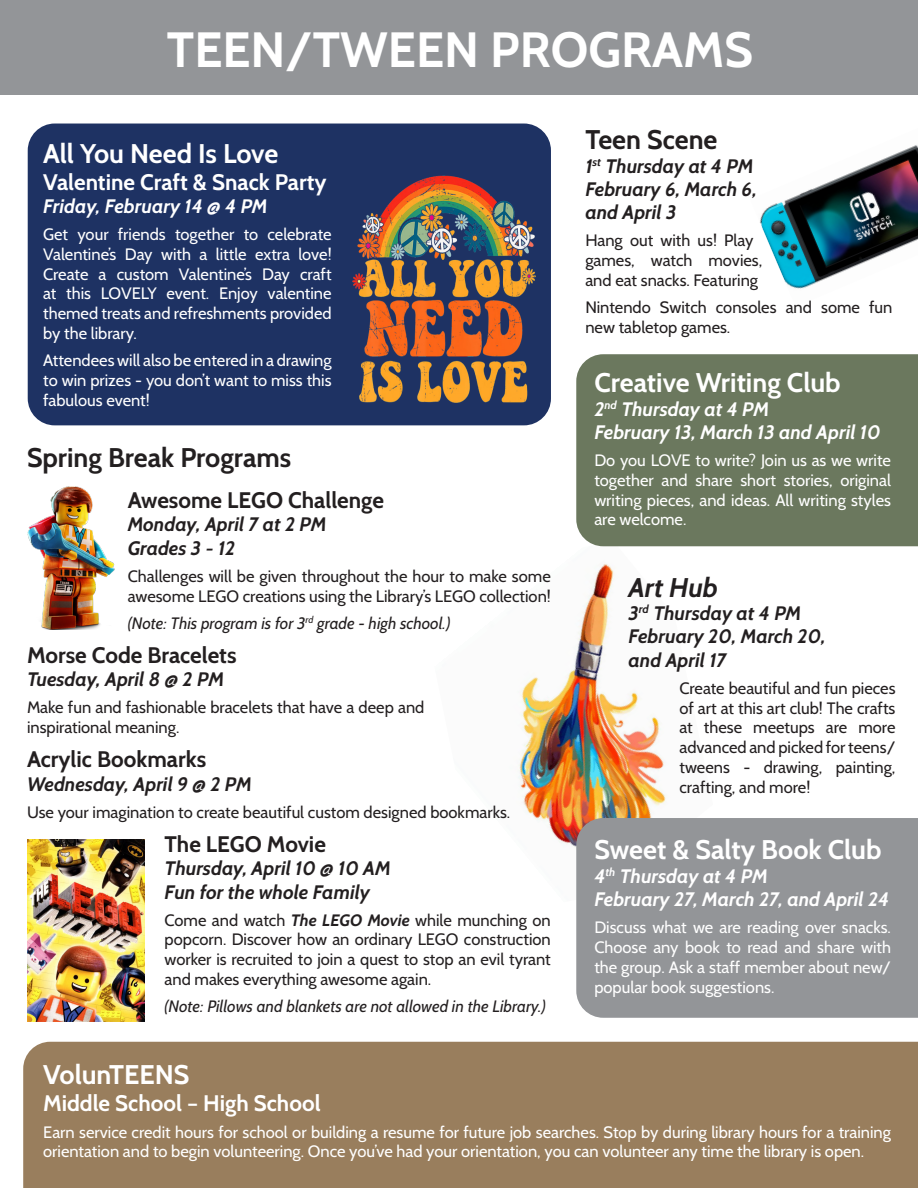
<style>
.page{position:relative;width:918px;height:1188px;background:#fff}
.page>*{position:absolute;margin:0;border:0;box-sizing:border-box;transform-origin:0 0}
.t1{font:700 49.5px "Cabin";color:#fff}
.t2{font:700 27px "Cabin";color:#fff}
.t3{font:700 27px "Cabin";color:#231f20}
.t4{font:italic 700 27px "Cabin";color:#231f20}
.t5{font:700 22.5px "Cabin";color:#231f20}
.t6{font:700 22.5px "Cabin";color:#fff}
.t7{font:italic 700 19.5px "Cabin";color:#231f20}
.t8{font:italic 700 19.5px "Cabin";color:#fff}
.t9{font:16.5px/19.8px "Cabin";color:#fff;text-align:justify}
.t10{font:16.5px/19.8px "Cabin";color:#231f20}
.t11{font:italic 16.5px "Cabin";color:#231f20}
.s1{font-weight:700;font-style:italic}
</style>
<div class="page">
<img style="left:518px;top:546px;width:195px;height:302px">
<img style="left:760px;top:145px;width:158px;height:144px">
<div style="left:576px;top:354px;width:342px;height:192px;background:#6b785e"></div>
<div style="left:576px;top:818px;width:342px;height:200px;background:#939598"></div>
<div style="left:28px;top:124px;width:523px;height:301px;background:#1e3263;border-radius:27px"></div>
<div style="left:0;top:0;width:918px;height:94px;background:#939598"></div>
<div style="left:23px;top:1042px;width:895px;height:146px;background:#997e5d"></div>
<img style="left:352px;top:175px;width:184px;height:228px">
<img style="left:28px;top:839px;width:116px;height:183px">
<img style="left:27px;top:487px;width:87px;height:143px">
<p class="t1" style="left:167px;top:19px;width:588px">TEEN/TWEEN PROGRAMS</p>
<p class="t2" style="left:43px;top:137px;width:237px">All You Need Is Love</p>
<p class="t6" style="left:43px;top:168px;width:285px">Valentine Craft &amp; Snack Party</p>
<p class="t8" style="left:43px;top:194px;width:226px">Friday, February 14 @ 4 PM</p>
<p class="t9" style="left:43px;top:224px;width:290px">Get your friends together to celebrate Valentine’s Day with a little extra love!<br>Create a custom Valentine’s Day craft at this LOVELY event. Enjoy valentine themed treats and refreshments provided by the library.</p>
<p class="t9" style="left:43px;top:350px;width:290px">Attendees will also be entered in a drawing to win prizes - you don’t want to miss this fabulous event!</p>
<p class="t3" style="left:27px;top:441px;width:266px">Spring Break Programs</p>
<p class="t5" style="left:128px;top:487px;width:258px">Awesome LEGO Challenge</p>
<p class="t7" style="left:128px;top:513px;width:200px">Monday, April 7 at 2 PM</p>
<p class="t7" style="left:128px;top:536px;width:109px">Grades 3 - 12</p>
<p class="t10" style="left:128px;top:566px;width:425px">Challenges will be given throughout the hour to make some awesome LEGO creations using the Library’s LEGO collection!</p>
<p class="t11" style="left:128px;top:613px;width:324px">(Note: This program is for 3<sup>rd</sup> grade - high school.)</p>
<p class="t5" style="left:27px;top:641px;width:211px">Morse Code Bracelets</p>
<p class="t7" style="left:27px;top:668px;width:199px">Tuesday, April 8 @ 2 PM</p>
<p class="t10" style="left:27px;top:697px;width:399px">Make fun and fashionable bracelets that have a deep and inspirational meaning.</p>
<p class="t5" style="left:27px;top:746px;width:181px">Acrylic Bookmarks</p>
<p class="t7" style="left:27px;top:772px;width:226px">Wednesday, April 9 @ 2 PM</p>
<p class="t10" style="left:27px;top:802px;width:485px">Use your imagination to create beautiful custom designed bookmarks.</p>
<p class="t5" style="left:165px;top:830px;width:163px">The LEGO Movie</p>
<p class="t7" style="left:165px;top:857px;width:228px">Thursday, April 10 @ 10 AM</p>
<p class="t7" style="left:165px;top:880px;width:207px">Fun for the whole Family</p>
<p class="t10" style="left:165px;top:910px;width:388px;text-align:justify">Come and watch <span class="s1">The LEGO Movie</span> while munching on popcorn. Discover how an ordinary LEGO construction worker is recruited to join a quest to stop an evil tyrant and makes everything awesome again.</p>
<p class="t11" style="left:165px;top:996px;width:383px">(Note: Pillows and blankets are not allowed in the Library.)</p>
<p class="t3" style="left:585px;top:123px;width:134px">Teen Scene</p>
<p class="t7" style="left:585px;top:154px;width:170px">1<sup>st</sup> Thursday at 4 PM</p>
<p class="t7" style="left:585px;top:177px;width:173px">February 6, March 6,</p>
<p class="t7" style="left:585px;top:201px;width:93px">and April 3</p>
<p class="t10" style="left:585px;top:231px;width:178px">Hang out with us! Play games, watch movies, and eat snacks. Featuring</p>
<p class="t10" style="left:585px;top:297px;width:309px">Nintendo Switch consoles and some fun new tabletop games.</p>
<p class="t2" style="left:594px;top:366px;width:248px">Creative Writing Club</p>
<p class="t8" style="left:594px;top:397px;width:177px">2<sup>nd</sup> Thursday at 4 PM</p>
<p class="t8" style="left:594px;top:420px;width:288px">February 13, March 13 and April 10</p>
<p class="t9" style="left:594px;top:450px;width:298px">Do you LOVE to write? Join us as we write together and share short stories, original writing pieces, and ideas. All writing styles are welcome.</p>
<p class="t4" style="left:629px;top:571px;width:91px">Art Hub</p>
<p class="t7" style="left:629px;top:601px;width:174px">3<sup>rd</sup> Thursday at 4 PM</p>
<p class="t7" style="left:629px;top:625px;width:199px">February 20, March 20,</p>
<p class="t7" style="left:629px;top:648px;width:99px">and April 17</p>
<p class="t10" style="left:680px;top:678px;width:218px;text-align:justify">Create beautiful and fun pieces of art at this art club! The crafts at these meetups are more advanced and picked for teens/ tweens - drawing, painting, crafting, and more!</p>
<p class="t2" style="left:594px;top:834px;width:289px">Sweet &amp; Salty Book Club</p>
<p class="t8" style="left:594px;top:864px;width:175px">4<sup>th</sup> Thursday at 4 PM</p>
<p class="t8" style="left:594px;top:888px;width:297px">February 27, March 27, and April 24</p>
<p class="t9" style="left:594px;top:917px;width:298px">Discuss what we are reading over snacks.<br>Choose any book to read and share with the group. Ask a staff member about new/ popular book suggestions.</p>
<p class="t2" style="left:43px;top:1058px;width:148px">VolunTEENS</p>
<p class="t6" style="left:43px;top:1089px;width:279px">Middle School – High School</p>
<p class="t9" style="left:43px;top:1122px;width:849px">Earn service credit hours for school or building a resume for future job searches. Stop by during library hours for a training orientation and to begin volunteering. Once you’ve had your orientation, you can volunteer any time the library is open.</p>
</div>
